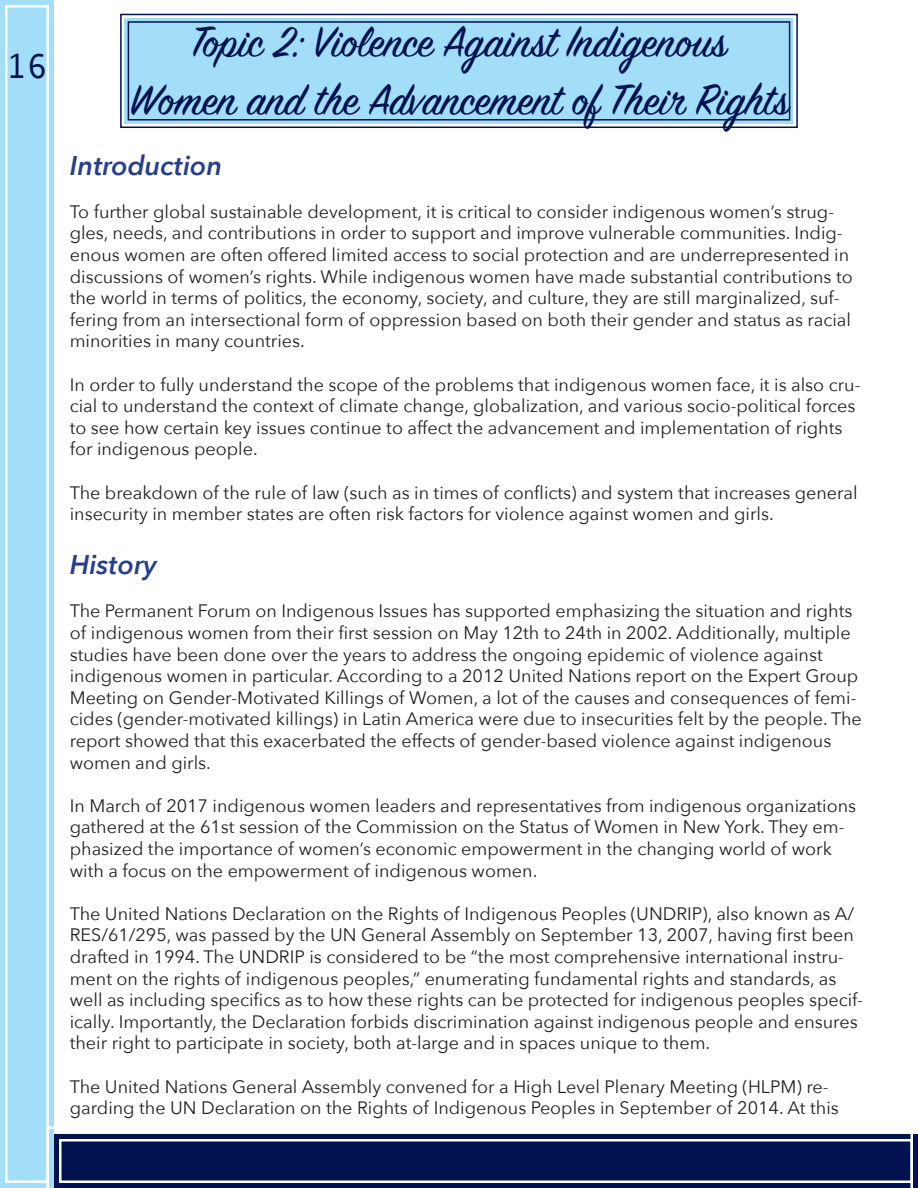
<style>
.page{position:relative;width:918px;height:1188px;background:#fff}
.page>*{position:absolute;margin:0;border:0;box-sizing:border-box;transform-origin:0 0}
.t1{font:48px "Sign Painter House Script";color:#001250}
.t2{font:34.5px "Andale Mono";color:#001250}
.t3{font:italic 600 27px "Avenir Next";color:#253f8e}
.t4{font:18px/21.6px "Avenir Next";color:#231f20}
</style>
<div class="page">
<div style="left:0;top:0;width:54px;height:1188px;background:#a2def8"></div>
<div style="left:5px;top:5px;width:44px;height:1178px;border:3px solid #fff"></div>
<svg style="left:45px;top:1125px;width:864px;height:63px"></svg>
<div style="left:59px;top:1139px;width:854px;height:44px;border:3px solid #fff"></div>
<svg style="left:909px;top:1134px;width:9px;height:54px"></svg>
<svg style="left:120px;top:13px;width:678px;height:115px;background:#a1d8f2"></svg>
<div style="left:128px;top:21px;width:662px;height:100px;border:2px solid #001250"></div>
<h2 class="t2" style="left:6px;top:44px;width:43px">16</h2>
<p class="t1" style="left:191px;top:13px;width:537px">Topic 2: Violence Against Indigenous</p>
<p class="t1" style="left:129px;top:70px;width:661px">Women and the Advancement of Their Rights</p>
<p class="t3" style="left:70px;top:142px;width:154px">Introduction</p>
<p class="t4" style="left:70px;top:200px;width:785px">To further global sustainable development, it is critical to consider indigenous women’s strug&shy;gles, needs, and contributions in order to support and improve vulnerable communities. Indig&shy;enous women are often offered limited access to social protection and are underrepresented in discussions of women’s rights. While indigenous women have made substantial contributions to the world in terms of politics, the economy, society, and culture, they are still marginalized, suf&shy;fering from an intersectional form of oppression based on both their gender and status as racial minorities in many countries.</p>
<p class="t4" style="left:70px;top:373px;width:792px">In order to fully understand the scope of the problems that indigenous women face, it is also cru&shy;cial to understand the context of climate change, globalization, and various socio-political forces to see how certain key issues continue to affect the advancement and implementation of rights for indigenous people.</p>
<p class="t4" style="left:70px;top:481px;width:789px">The breakdown of the rule of law (such as in times of conflicts) and system that increases general insecurity in member states are often risk factors for violence against women and girls.</p>
<p class="t3" style="left:70px;top:542px;width:89px">History</p>
<p class="t4" style="left:70px;top:600px;width:794px">The Permanent Forum on Indigenous Issues has supported emphasizing the situation and rights of indigenous women from their first session on May 12th to 24th in 2002. Additionally, multiple studies have been done over the years to address the ongoing epidemic of violence against indigenous women in particular. According to a 2012 United Nations report on the Expert Group Meeting on Gender-Motivated Killings of Women, a lot of the causes and consequences of femi&shy;cides (gender-motivated killings) in Latin America were due to insecurities felt by the people. The report showed that this exacerbated the effects of gender-based violence against indigenous women and girls.</p>
<p class="t4" style="left:70px;top:794px;width:788px">In March of 2017 indigenous women leaders and representatives from indigenous organizations gathered at the 61st session of the Commission on the Status of Women in New York. They em&shy;phasized the importance of women’s economic empowerment in the changing world of work with a focus on the empowerment of indigenous women.</p>
<p class="t4" style="left:70px;top:902px;width:795px">The United Nations Declaration on the Rights of Indigenous Peoples (UNDRIP), also known as A/ RES/61/295, was passed by the UN General Assembly on September 13, 2007, having first been drafted in 1994. The UNDRIP is considered to be “the most comprehensive international instru&shy;ment on the rights of indigenous peoples,” enumerating fundamental rights and standards, as well as including specifics as to how these rights can be protected for indigenous peoples specif&shy;ically. Importantly, the Declaration forbids discrimination against indigenous people and ensures their right to participate in society, both at-large and in spaces unique to them.</p>
<p class="t4" style="left:70px;top:1075px;width:771px">The United Nations General Assembly convened for a High Level Plenary Meeting (HLPM) re&shy;garding the UN Declaration on the Rights of Indigenous Peoples in September of 2014. At this</p>
</div>
